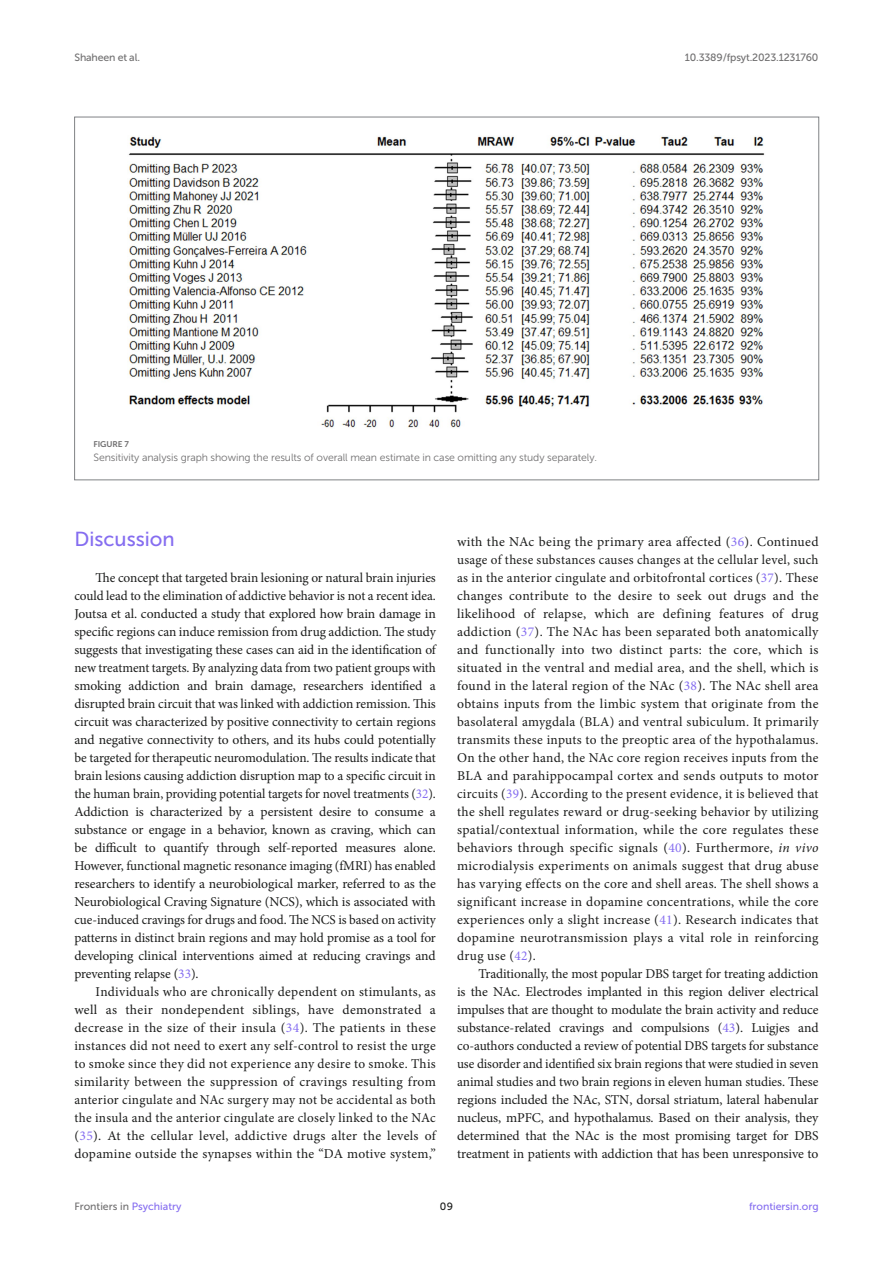
<style>
.page{position:relative;width:893px;height:1263px;background:#fff}
.page>*{position:absolute;margin:0;border:0;box-sizing:border-box;transform-origin:0 0}
.HEAD_1{font:20.25px "Museo Sans 500";color:#856df0}
.TEXT{font:13.5px/18px "Minion Pro";letter-spacing:.015em;color:#1b1c1b;text-align:justify}
.TEXT_FLUSH{font:13.5px/18px "Minion Pro";letter-spacing:-.005em;color:#1b1c1b;text-align:justify}
.FIG_LEG{font:10.5px "Museo Sans 300";letter-spacing:-.01em;color:#706f70}
.t1{font:10.5px "Museo Sans 500";letter-spacing:-.015em;color:#706f70}
.t2{font:10.5px "Museo Sans 500";color:#856df0}
.t3{font:10.5px "Museo Sans 500";color:#1b1c1b}
.FIG_HD{font:8.25px "Museo Sans 700";letter-spacing:-.01em;color:#706f70}
.s1{color:#856df0}
.s2{font-style:italic}
</style>
<div class="page">
<img style="left:128px;top:136px;width:637px;height:293px">
<p class="t1" style="left:74px;top:51px;width:67px">Shaheen et al.</p>
<p class="t1" style="left:685px;top:51px;width:135px">10.3389/fpsyt.2023.1231760</p>
<p class="FIG_HD" style="left:94px;top:440px;width:37px">FIGURE 7</p>
<p class="FIG_LEG" style="left:94px;top:452px;width:505px">Sensitivity analysis graph showing the results of overall mean estimate in case omitting any study separately.</p>
<p class="HEAD_1" style="left:74px;top:528px;width:102px">Discussion</p>
<p class="TEXT_FLUSH" style="left:74px;top:569px;width:363px;text-indent:21px">The concept that targeted brain lesioning or natural brain injuries could lead to the elimination of addictive behavior is not a recent idea.<br>Joutsa et al. conducted a study that explored how brain damage in specific regions can induce remission from drug addiction. The study suggests that investigating these cases can aid in the identification of new treatment targets. By analyzing data from two patient groups with smoking addiction and brain damage, researchers identified a disrupted brain circuit that was linked with addiction remission. This circuit was characterized by positive connectivity to certain regions and negative connectivity to others, and its hubs could potentially be targeted for therapeutic neuromodulation. The results indicate that brain lesions causing addiction disruption map to a specific circuit in the human brain, providing potential targets for novel treatments (<span class="s1">32</span>).<br>Addiction is characterized by a persistent desire to consume a substance or engage in a behavior, known as craving, which can be difficult to quantify through self-reported measures alone.<br>However, functional magnetic resonance imaging (fMRI) has enabled researchers to identify a neurobiological marker, referred to as the Neurobiological Craving Signature (NCS), which is associated with cue-induced cravings for drugs and food. The NCS is based on activity patterns in distinct brain regions and may hold promise as a tool for developing clinical interventions aimed at reducing cravings and preventing relapse (<span class="s1">33</span>).</p>
<p class="TEXT" style="left:74px;top:983px;width:363px;text-indent:21px">Individuals who are chronically dependent on stimulants, as well as their nondependent siblings, have demonstrated a decrease in the size of their insula (<span class="s1">34</span>). The patients in these instances did not need to exert any self-control to resist the urge to smoke since they did not experience any desire to smoke. This similarity between the suppression of cravings resulting from anterior cingulate and NAc surgery may not be accidental as both the insula and the anterior cingulate are closely linked to the NAc (<span class="s1">35</span>). At the cellular level, addictive drugs alter the levels of dopamine outside the synapses within the “DA motive system,”</p>
<p class="TEXT" style="left:457px;top:533px;width:363px">with the NAc being the primary area affected (<span class="s1">36</span>). Continued usage of these substances causes changes at the cellular level, such as in the anterior cingulate and orbitofrontal cortices (<span class="s1">37</span>). These changes contribute to the desire to seek out drugs and the likelihood of relapse, which are defining features of drug addiction (<span class="s1">37</span>). The NAc has been separated both anatomically and functionally into two distinct parts: the core, which is situated in the ventral and medial area, and the shell, which is found in the lateral region of the NAc (<span class="s1">38</span>). The NAc shell area obtains inputs from the limbic system that originate from the basolateral amygdala (BLA) and ventral subiculum. It primarily transmits these inputs to the preoptic area of the hypothalamus.<br>On the other hand, the NAc core region receives inputs from the BLA and parahippocampal cortex and sends outputs to motor circuits (<span class="s1">39</span>). According to the present evidence, it is believed that the shell regulates reward or drug-seeking behavior by utilizing spatial/contextual information, while the core regulates these behaviors through specific signals (<span class="s1">40</span>). Furthermore, <span class="s2">in vivo </span>microdialysis experiments on animals suggest that drug abuse has varying effects on the core and shell areas. The shell shows a significant increase in dopamine concentrations, while the core experiences only a slight increase (<span class="s1">41</span>). Research indicates that dopamine neurotransmission plays a vital role in reinforcing drug use (<span class="s1">42</span>).</p>
<p class="TEXT" style="left:457px;top:965px;width:363px;text-indent:21px">Traditionally, the most popular DBS target for treating addiction is the NAc. Electrodes implanted in this region deliver electrical impulses that are thought to modulate the brain activity and reduce substance-related cravings and compulsions (<span class="s1">43</span>). Luigjes and co-authors conducted a review of potential DBS targets for substance use disorder and identified six brain regions that were studied in seven animal studies and two brain regions in eleven human studies. These regions included the NAc, STN, dorsal striatum, lateral habenular nucleus, mPFC, and hypothalamus. Based on their analysis, they determined that the NAc is the most promising target for DBS treatment in patients with addiction that has been unresponsive to</p>
<p class="t1" style="left:74px;top:1200px;width:109px">Frontiers in <span class="s1">Psychiatry</span></p>
<p class="t3" style="left:440px;top:1200px;width:15px">09</p>
<p class="t2" style="left:749px;top:1200px;width:71px">frontiersin.org</p>
</div>
